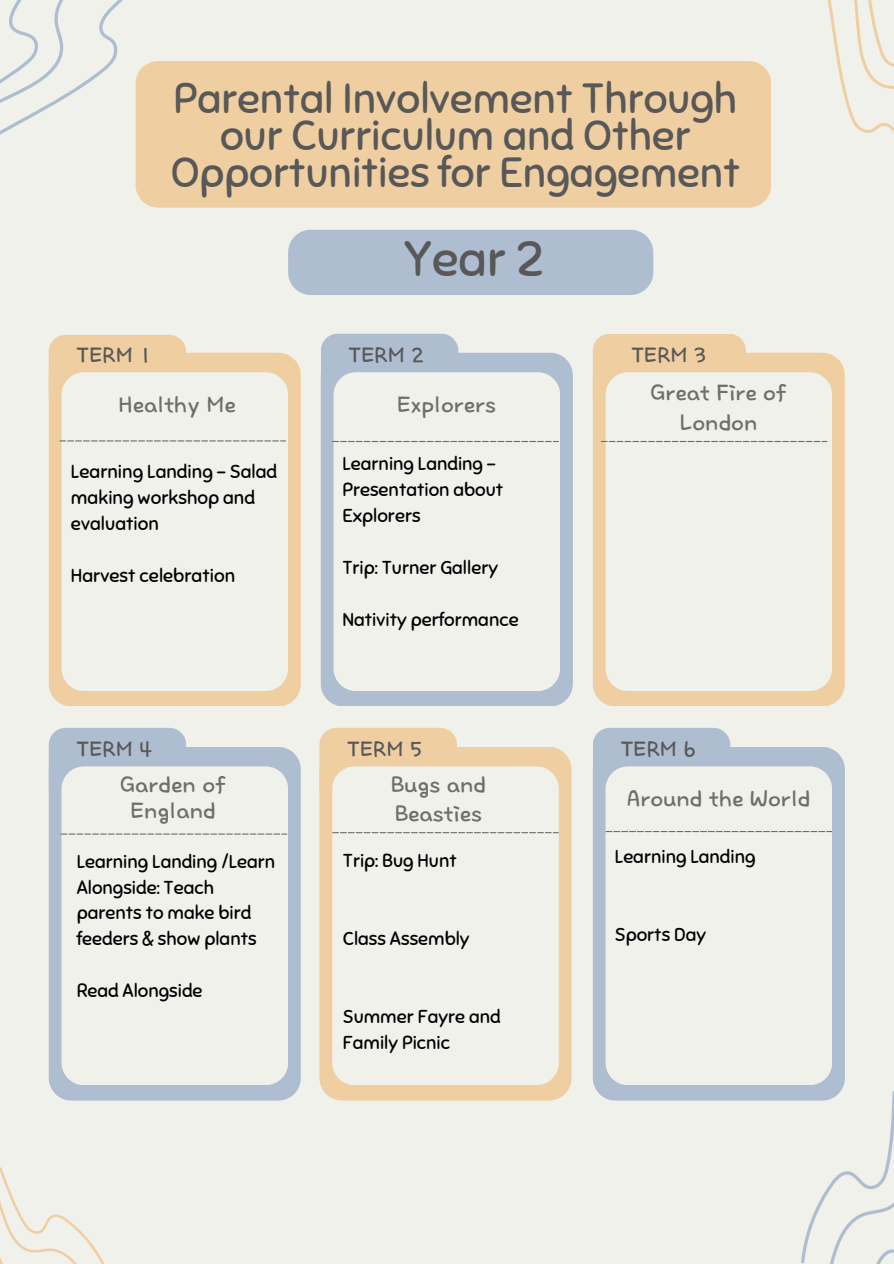
<style>
.page{position:relative;width:894px;height:1264px;background:#fff}
.page>*{position:absolute;margin:0;border:0;box-sizing:border-box;transform-origin:0 0}
.t1{font:49.65px "Sniglet";color:#585858}
.t2{font:42.15px/36.8px "Sniglet";color:#585858;text-align:center}
.t3{font:28.5px/29.2px "TDTD Dotori OTF";color:#6c706a;text-align:center}
.t4{font:27px "TDTD Dotori OTF";color:#585858}
.t5{font:18.75px/25.8px "Sniglet";color:#000}
.t6{font:18.6px/25.8px "Sniglet";color:#000}
</style>
<div class="page">
<div style="left:0;top:0;width:893px;height:1263px;background:#f1f1eb"></div>
<div style="left:49px;top:353px;width:252px;height:353px;background:#efcea1;border-radius:23px"></div>
<div style="left:49px;top:335px;width:137px;height:36px;background:#efcea1"></div>
<div style="left:182px;top:356px;width:20px;height:17px;background:#efcea1"></div>
<div style="left:61px;top:372px;width:227px;height:318px;background:#f1f1eb;border-radius:23px"></div>
<svg style="left:59px;top:440px;width:227px;height:1px"></svg>
<div style="left:321px;top:353px;width:251px;height:353px;background:#aebdd0;border-radius:23px"></div>
<div style="left:321px;top:334px;width:137px;height:37px;background:#aebdd0"></div>
<div style="left:454px;top:355px;width:20px;height:17px;background:#aebdd0"></div>
<div style="left:333px;top:372px;width:227px;height:318px;background:#f1f1eb;border-radius:23px"></div>
<svg style="left:332px;top:441px;width:226px;height:1px"></svg>
<div style="left:592px;top:353px;width:252px;height:353px;background:#efcea1;border-radius:23px"></div>
<svg style="left:592px;top:334px;width:153px;height:85px"></svg>
<div style="left:741px;top:354px;width:22px;height:20px;background:#efcea1"></div>
<div style="left:595px;top:399px;width:16px;height:35px;background:#efcea1"></div>
<div style="left:605px;top:372px;width:226px;height:318px;background:#f1f1eb;border-radius:23px"></div>
<svg style="left:601px;top:441px;width:226px;height:1px"></svg>
<svg style="left:0;top:1088px;width:153px;height:175px"></svg>
<div style="left:49px;top:747px;width:252px;height:353px;background:#aebdd0;border-radius:23px"></div>
<div style="left:49px;top:728px;width:137px;height:37px;background:#aebdd0"></div>
<div style="left:182px;top:749px;width:20px;height:17px;background:#aebdd0"></div>
<div style="left:61px;top:766px;width:227px;height:318px;background:#f1f1eb;border-radius:22px"></div>
<svg style="left:61px;top:833px;width:226px;height:1px"></svg>
<div style="left:592px;top:747px;width:252px;height:353px;background:#aebdd0;border-radius:23px"></div>
<svg style="left:592px;top:728px;width:138px;height:77px"></svg>
<div style="left:725px;top:749px;width:21px;height:17px;background:#aebdd0"></div>
<div style="left:594px;top:786px;width:15px;height:32px;background:#aebdd0"></div>
<div style="left:605px;top:766px;width:226px;height:318px;background:#f1f1eb;border-radius:22px"></div>
<svg style="left:605px;top:831px;width:226px;height:1px"></svg>
<div style="left:319px;top:747px;width:252px;height:353px;background:#efcea1;border-radius:23px"></div>
<div style="left:319px;top:727px;width:137px;height:78px;background:#efcea1"></div>
<div style="left:452px;top:749px;width:20px;height:17px;background:#efcea1"></div>
<div style="left:321px;top:786px;width:15px;height:32px;background:#efcea1"></div>
<div style="left:332px;top:766px;width:226px;height:318px;background:#f1f1eb;border-radius:22px"></div>
<svg style="left:332px;top:832px;width:226px;height:1px"></svg>
<div style="left:227px;top:61px;width:456px;height:147px;background:#efcea1"></div>
<svg style="left:0;top:0;width:227px;height:208px"></svg>
<svg style="left:683px;top:960px;width:210px;height:303px"></svg>
<svg style="left:683px;top:0;width:210px;height:208px"></svg>
<div style="left:288px;top:230px;width:365px;height:65px;background:#aebdd0;border-radius:22px"></div>
<p class="t2" style="left:171px;top:81px;width:570px">Parental Involvement Through our Curriculum and Other<br>Opportunities for Engagement</p>
<p class="t1" style="left:403px;top:228px;width:142px">Year 2</p>
<p class="t4" style="left:77px;top:341px;width:77px">TERM 1</p>
<h2 class="t4" style="left:349px;top:341px;width:77px">TERM 2</h2>
<h1 class="t4" style="left:631px;top:341px;width:77px">TERM 3</h1>
<p class="t3" style="left:119px;top:390px;width:119px">Healthy Me</p>
<h3 class="t5" style="left:71px;top:459px;width:207px">Learning Landing – Salad making workshop and evaluation</h3>
<h4 class="t5" style="left:71px;top:563px;width:166px">Harvest celebration</h4>
<p class="t3" style="left:397px;top:391px;width:101px">Explorers</p>
<p class="t6" style="left:342px;top:451px;width:162px">Learning Landing –<br>Presentation about<br>Explorers</p>
<p class="t6" style="left:342px;top:554px;width:157px">Trip: Turner Gallery</p>
<h3 class="t6" style="left:342px;top:606px;width:178px">Nativity performance</h3>
<h4 class="t3" style="left:650px;top:379px;width:138px">Great Fire of<br>London</h4>
<h3 class="t4" style="left:77px;top:735px;width:77px">TERM 4</h3>
<p class="t4" style="left:347px;top:735px;width:77px">TERM 5</p>
<h4 class="t4" style="left:620px;top:735px;width:77px">TERM 6</h4>
<h3 class="t3" style="left:120px;top:772px;width:108px;line-height:25.8px">Garden of<br>England</h3>
<h4 class="t6" style="left:77px;top:848px;width:200px">Learning Landing /Learn<br>Alongside: Teach parents to make bird feeders &amp; show plants</h4>
<p class="t6" style="left:77px;top:978px;width:127px">Read Alongside</p>
<p class="t3" style="left:390px;top:771px;width:97px;line-height:28.2px;text-align:left">Bugs and<br>Beasties</p>
<p class="t6" style="left:343px;top:848px;width:115px">Trip: Bug Hunt</p>
<h3 class="t6" style="left:343px;top:925px;width:128px">Class Assembly</h3>
<h4 class="t6" style="left:343px;top:1003px;width:159px">Summer Fayre and<br>Family Picnic</h4>
<p class="t3" style="left:626px;top:785px;width:185px">Around the World</p>
<p class="t6" style="left:614px;top:843px;width:142px">Learning Landing</p>
<h3 class="t6" style="left:614px;top:921px;width:93px">Sports Day</h3>
</div>
